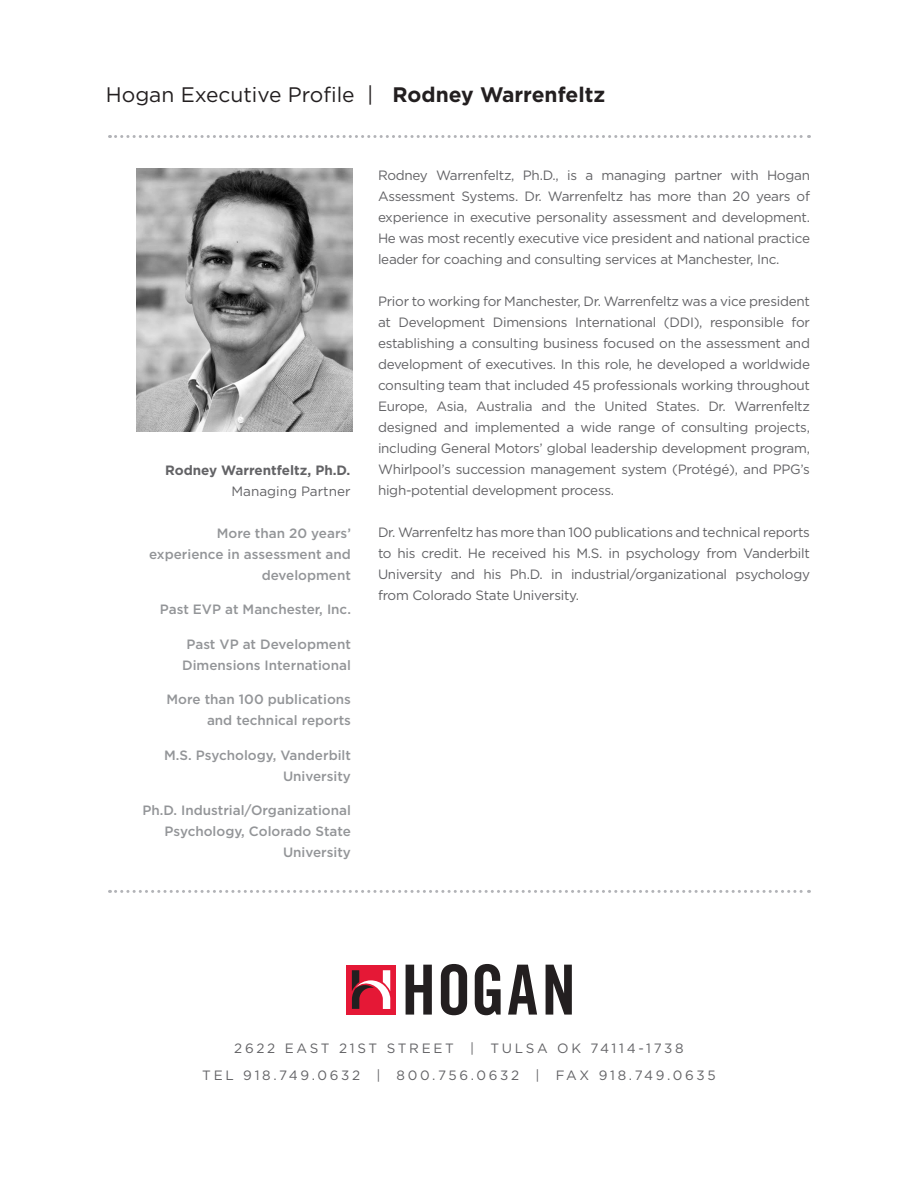
<style>
.page{position:relative;width:918px;height:1188px;background:#fff}
.page>*{position:absolute;margin:0;border:0;box-sizing:border-box;transform-origin:0 0}
.t1{font:21px "Gotham";color:#231f20}
.t2{font:13.5px/21px "Gotham";letter-spacing:-.02em;color:#636366;text-align:justify}
.t3{font:500 13.5px/21px "Gotham";color:#939598;text-align:right}
.t4{font:13.5px "Gotham";letter-spacing:.2em;color:#636366}
.t5{font:700 13.5px "Gotham";color:#636366}
.t6{font:13.5px "Gotham";color:#636366}
.s1{font-weight:700}
</style>
<div class="page">
<svg style="left:110px;top:890px;width:699px;height:3px"></svg>
<svg style="left:110px;top:135px;width:699px;height:3px"></svg>
<div style="left:346px;top:965px;width:50px;height:50px;background:#e51836"></div>
<svg style="left:352px;top:970px;width:38px;height:39px"></svg>
<svg style="left:406px;top:964px;width:166px;height:51px"></svg>
<img style="left:136px;top:168px;width:216px;height:264px">
<p class="t1" style="left:106px;top:83px;width:501px">Hogan Executive Profile | <span class="s1">Rodney Warrenfeltz</span></p>
<p class="t5" style="left:165px;top:463px;width:187px">Rodney Warrentfeltz, Ph.D.</p>
<p class="t6" style="left:232px;top:484px;width:120px">Managing Partner</p>
<p class="t3" style="left:149px;top:522px;width:203px">More than 20 years’ experience in assessment and development</p>
<p class="t3" style="left:160px;top:599px;width:193px">Past EVP at Manchester, Inc.</p>
<p class="t3" style="left:182px;top:633px;width:170px;text-align:center">Past VP at Development<br>Dimensions International</p>
<p class="t3" style="left:167px;top:689px;width:186px">More than 100 publications and technical reports</p>
<p class="t3" style="left:164px;top:744px;width:188px">M.S. Psychology, Vanderbilt<br>University</p>
<p class="t3" style="left:143px;top:800px;width:210px">Ph.D. Industrial/Organizational<br>Psychology, Colorado State<br>University</p>
<p class="t2" style="left:378px;top:164px;width:434px">Rodney Warrenfeltz, Ph.D., is a managing partner with Hogan Assessment Systems. Dr. Warrenfeltz has more than 20 years of experience in executive personality assessment and development.<br>He was most recently executive vice president and national practice leader for coaching and consulting services at Manchester, Inc.</p>
<p class="t2" style="left:378px;top:290px;width:434px">Prior to working for Manchester, Dr. Warrenfeltz was a vice president at Development Dimensions International (DDI), responsible for establishing a consulting business focused on the assessment and development of executives. In this role, he developed a worldwide consulting team that included 45 professionals working throughout Europe, Asia, Australia and the United States. Dr. Warrenfeltz designed and implemented a wide range of consulting projects, including General Motors’ global leadership development program, Whirlpool’s succession management system (Protégé), and PPG’s high-potential development process.</p>
<p class="t2" style="left:378px;top:521px;width:434px">Dr. Warrenfeltz has more than 100 publications and technical reports to his credit. He received his M.S. in psychology from Vanderbilt University and his Ph.D. in industrial/organizational psychology from Colorado State University.</p>
<p class="t4" style="left:234px;top:1041px;width:451px">2622 EAST 21ST STREET | TULSA OK 74114-1738</p>
<p class="t4" style="left:202px;top:1068px;width:515px">TEL 918.749.0632 | 800.756.0632 | FAX 918.749.0635</p>
</div>
